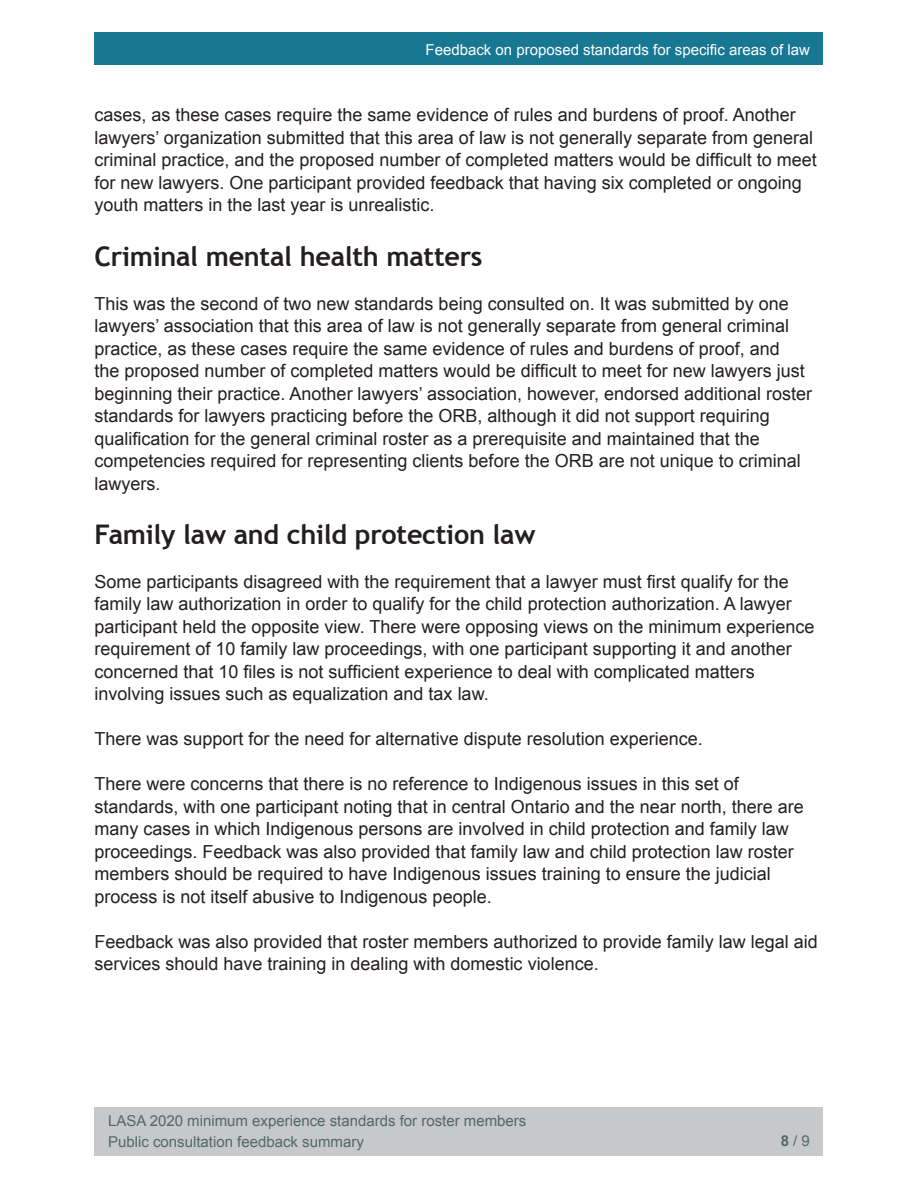
<style>
.page{position:relative;width:918px;height:1188px;background:#fff}
.page>*{position:absolute;margin:0;border:0;box-sizing:border-box;transform-origin:0 0}
.Heading_3{font:700 27px "Trebuchet MS";letter-spacing:-.01em;color:#231f20}
.t1{font:18px/22.5px "Arial";color:#231f20}
.t2{font:15px/21px "Arial";color:#546964}
.t3{font:15px "Arial";color:#fff}
.s1{font-weight:700}
</style>
<div class="page">
<div style="left:94px;top:1107px;width:730px;height:49px;background:#c6c8c9"></div>
<div style="left:94px;top:32px;width:730px;height:33px;background:#187893"></div>
<p class="t3" style="left:426px;top:40px;width:386px">Feedback on proposed standards for specific areas of law</p>
<p class="t1" style="left:94px;top:104px;width:724px">cases, as these cases require the same evidence of rules and burdens of proof. Another lawyers’ organization submitted that this area of law is not generally separate from general criminal practice, and the proposed number of completed matters would be difficult to meet for new lawyers. One participant provided feedback that having six completed or ongoing youth matters in the last year is unrealistic.</p>
<h3 class="Heading_3" style="left:94px;top:240px;width:390px">Criminal mental health matters</h3>
<p class="t1" style="left:94px;top:292px;width:719px">This was the second of two new standards being consulted on. It was submitted by one lawyers’ association that this area of law is not generally separate from general criminal practice, as these cases require the same evidence of rules and burdens of proof, and<br>the proposed number of completed matters would be difficult to meet for new lawyers just beginning their practice. Another lawyers’ association, however, endorsed additional roster standards for lawyers practicing before the ORB, although it did not support requiring qualification for the general criminal roster as a prerequisite and maintained that the competencies required for representing clients before the ORB are not unique to criminal lawyers.</p>
<h3 class="Heading_3" style="left:94px;top:518px;width:443px">Family law and child protection law</h3>
<p class="t1" style="left:94px;top:571px;width:722px">Some participants disagreed with the requirement that a lawyer must first qualify for the family law authorization in order to qualify for the child protection authorization. A lawyer participant held the opposite view. There were opposing views on the minimum experience requirement of 10 family law proceedings, with one participant supporting it and another concerned that 10 files is not sufficient experience to deal with complicated matters involving issues such as equalization and tax law.</p>
<p class="t1" style="left:94px;top:728px;width:610px">There was support for the need for alternative dispute resolution experience.</p>
<p class="t1" style="left:94px;top:773px;width:711px">There were concerns that there is no reference to Indigenous issues in this set of standards, with one participant noting that in central Ontario and the near north, there are many cases in which Indigenous persons are involved in child protection and family law proceedings. Feedback was also provided that family law and child protection law roster members should be required to have Indigenous issues training to ensure the judicial process is not itself abusive to Indigenous people.</p>
<p class="t1" style="left:94px;top:931px;width:725px">Feedback was also provided that roster members authorized to provide family law legal aid services should have training in dealing with domestic violence.</p>
<p class="t2" style="left:108px;top:1110px;width:420px">LASA 2020 minimum experience standards for roster members<br>Public consultation feedback summary</p>
<p class="t2" style="left:781px;top:1130px;width:31px"><span class="s1">8</span> / 9</p>
</div>
